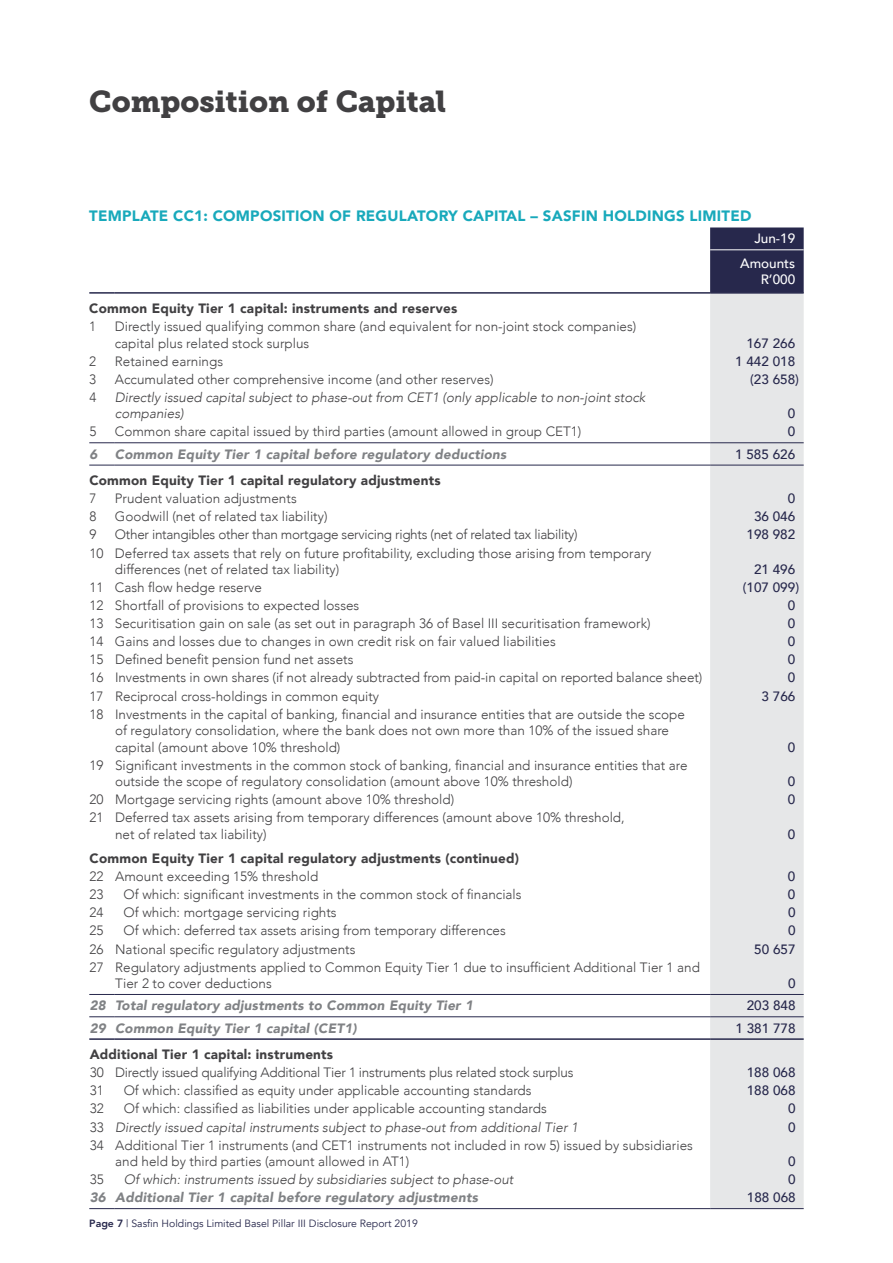
<style>
.page{position:relative;width:893px;height:1263px;background:#fff}
.page>*{position:absolute;margin:0;border:0;box-sizing:border-box;transform-origin:0 0}
.t1{font:30px "Museo Slab 900";color:#414042}
.t2{font:900 15px "Avenir";letter-spacing:.015em;color:#18a9bb}
.t3{font:300 13.5px/16.5px "Avenir";color:#414042}
.t4{font:italic 300 13.5px/16.5px "Avenir";color:#414042}
.t5{font:900 13.5px "Avenir";letter-spacing:.015em;color:#414042}
.t6{font:italic 900 13.5px "Avenir";letter-spacing:.015em;color:#808285}
.t7{font:300 13.5px "Avenir";letter-spacing:-.02em;color:#414042}
.t8{font:500 13.5px "Avenir";color:#27284c}
.t9{font:500 13.5px/24.5px "Avenir";color:#fff;text-align:right}
.t10{font:10.5px "Avenir";color:#27284c}
.s1{font-style:normal}
.s2{font-weight:800}
</style>
<div class="page">
<div style="left:710px;top:227px;width:94px;height:65px;background:#27284c"></div>
<div style="left:710px;top:294px;width:94px;height:914px;background:#e6e7e8"></div>
<hr style="left:89px;top:292px;width:26px;height:2px;background:#27284c">
<hr style="left:115px;top:292px;width:595px;height:2px;background:#27284c">
<hr style="left:710px;top:292px;width:94px;height:2px;background:#27284c">
<svg style="left:89px;top:442px;width:26px;height:1px"></svg>
<hr style="left:115px;top:442px;width:595px;height:1px;background:#27284c">
<hr style="left:710px;top:442px;width:94px;height:1px;background:#27284c">
<hr style="left:710px;top:465px;width:94px;height:1px;background:#27284c">
<svg style="left:89px;top:465px;width:26px;height:1px"></svg>
<hr style="left:115px;top:465px;width:595px;height:1px;background:#27284c">
<hr style="left:710px;top:249px;width:94px;height:1px;background:#fff">
<svg style="left:89px;top:994px;width:26px;height:1px"></svg>
<hr style="left:115px;top:994px;width:595px;height:1px;background:#27284c">
<hr style="left:710px;top:994px;width:94px;height:1px;background:#27284c">
<svg style="left:89px;top:1016px;width:26px;height:1px"></svg>
<hr style="left:115px;top:1016px;width:595px;height:1px;background:#27284c">
<hr style="left:710px;top:1016px;width:94px;height:1px;background:#27284c">
<hr style="left:89px;top:1038px;width:26px;height:2px;background:#27284c">
<hr style="left:115px;top:1038px;width:595px;height:2px;background:#27284c">
<hr style="left:710px;top:1038px;width:94px;height:2px;background:#27284c">
<svg style="left:89px;top:1208px;width:26px;height:1px"></svg>
<hr style="left:115px;top:1208px;width:595px;height:1px;background:#27284c">
<hr style="left:710px;top:1208px;width:94px;height:1px;background:#27284c">
<h1 class="t1" style="left:89px;top:84px;width:358px">Composition of Capital</h1>
<p class="t2" style="left:89px;top:203px;width:664px">TEMPLATE CC1: COMPOSITION OF REGULATORY CAPITAL – SASFIN HOLDINGS LIMITED</p>
<p class="t9" style="left:740px;top:226px;width:57px">Jun-19<br>Amounts</p>
<p class="t9" style="left:761px;top:267px;width:36px">R’000</p>
<p class="t5" style="left:89px;top:297px;width:370px">Common Equity Tier 1 capital: instruments and reserves</p>
<p class="t3" style="left:89px;top:318px;width:9px">1</p>
<p class="t3" style="left:115px;top:318px;width:523px">Directly issued qualifying common share (and equivalent for non-joint stock companies) capital plus related stock surplus</p>
<p class="t8" style="left:746px;top:331px;width:50px">167 266</p>
<p class="t3" style="left:89px;top:353px;width:9px">2</p>
<p class="t3" style="left:115px;top:353px;width:110px">Retained earnings</p>
<p class="t8" style="left:735px;top:349px;width:62px">1 442 018</p>
<p class="t3" style="left:89px;top:371px;width:9px">3</p>
<p class="t3" style="left:115px;top:371px;width:380px">Accumulated other comprehensive income (and other reserves)</p>
<p class="t8" style="left:750px;top:367px;width:50px">(23 658)</p>
<p class="t3" style="left:89px;top:389px;width:9px">4</p>
<p class="t4" style="left:115px;top:389px;width:532px">Directly issued capital subject to phase-out from CET1 (only applicable to non-joint stock companies)</p>
<p class="t8" style="left:788px;top:402px;width:9px">0</p>
<p class="t3" style="left:89px;top:423px;width:9px">5</p>
<p class="t3" style="left:115px;top:423px;width:468px">Common share capital issued by third parties (amount allowed in group CET1)</p>
<p class="t8" style="left:788px;top:420px;width:9px">0</p>
<p class="t6" style="left:89px;top:443px;width:9px">6</p>
<p class="t6" style="left:115px;top:443px;width:393px">Common Equity Tier 1 capital before regulatory deductions</p>
<p class="t8" style="left:735px;top:442px;width:62px">1 585 626</p>
<p class="t5" style="left:89px;top:469px;width:353px">Common Equity Tier 1 capital regulatory adjustments</p>
<p class="t3" style="left:89px;top:490px;width:9px">7</p>
<p class="t3" style="left:115px;top:490px;width:183px">Prudent valuation adjustments</p>
<p class="t8" style="left:788px;top:487px;width:9px">0</p>
<p class="t3" style="left:89px;top:508px;width:9px">8</p>
<p class="t3" style="left:115px;top:508px;width:214px">Goodwill (net of related tax liability)</p>
<p class="t8" style="left:754px;top:505px;width:43px">36 046</p>
<p class="t3" style="left:89px;top:527px;width:9px">9</p>
<p class="t7" style="left:115px;top:527px;width:464px">Other intangibles other than mortgage servicing rights (net of related tax liability)</p>
<p class="t8" style="left:746px;top:523px;width:50px">198 982</p>
<p class="t3" style="left:115px;top:545px;width:538px;text-indent:-26px">10 Deferred tax assets that rely on future profitability, excluding those arising from temporary differences (net of related tax liability)</p>
<p class="t8" style="left:754px;top:558px;width:43px">21 496</p>
<p class="t3" style="left:89px;top:579px;width:174px">11 Cash flow hedge reserve</p>
<p class="t8" style="left:743px;top:576px;width:58px">(107 099)</p>
<p class="t3" style="left:89px;top:597px;width:271px">12 Shortfall of provisions to expected losses</p>
<p class="t8" style="left:788px;top:594px;width:9px">0</p>
<p class="t3" style="left:89px;top:615px;width:563px">13 Securitisation gain on sale (as set out in paragraph 36 of Basel III securitisation framework)</p>
<p class="t8" style="left:788px;top:612px;width:9px">0</p>
<p class="t3" style="left:89px;top:633px;width:468px">14 Gains and losses due to changes in own credit risk on fair valued liabilities</p>
<p class="t8" style="left:788px;top:630px;width:9px">0</p>
<p class="t3" style="left:89px;top:651px;width:265px">15 Defined benefit pension fund net assets</p>
<p class="t8" style="left:788px;top:648px;width:9px">0</p>
<p class="t3" style="left:90px;top:669px;width:614px">16 Investments in own shares (if not already subtracted from paid-in capital on reported balance sheet)</p>
<p class="t8" style="left:788px;top:666px;width:9px">0</p>
<p class="t3" style="left:90px;top:688px;width:291px">17 Reciprocal cross-holdings in common equity</p>
<p class="t8" style="left:762px;top:684px;width:35px">3 766</p>
<p class="t3" style="left:115px;top:706px;width:571px;text-indent:-26px">18 Investments in the capital of banking, financial and insurance entities that are outside the scope of regulatory consolidation, where the bank does not own more than 10% of the issued share capital (amount above 10% threshold)</p>
<p class="t8" style="left:788px;top:735px;width:9px">0</p>
<p class="t3" style="left:115px;top:757px;width:574px;text-indent:-26px">19 Significant investments in the common stock of banking, financial and insurance entities that are outside the scope of regulatory consolidation (amount above 10% threshold)</p>
<p class="t8" style="left:788px;top:770px;width:9px">0</p>
<p class="t3" style="left:90px;top:791px;width:366px">20 Mortgage servicing rights (amount above 10% threshold)</p>
<p class="t8" style="left:788px;top:788px;width:9px">0</p>
<p class="t3" style="left:115px;top:809px;width:511px;text-indent:-26px">21 Deferred tax assets arising from temporary differences (amount above 10% threshold, net of related tax liability)</p>
<p class="t8" style="left:788px;top:822px;width:9px">0</p>
<p class="t5" style="left:90px;top:847px;width:431px">Common Equity Tier 1 capital regulatory adjustments (continued)</p>
<p class="t3" style="left:90px;top:868px;width:230px">22 Amount exceeding 15% threshold</p>
<p class="t8" style="left:788px;top:865px;width:9px">0</p>
<p class="t3" style="left:90px;top:886px;width:16px">23</p>
<p class="t3" style="left:124px;top:886px;width:399px">Of which: significant investments in the common stock of financials</p>
<p class="t8" style="left:788px;top:883px;width:9px">0</p>
<p class="t3" style="left:90px;top:904px;width:16px">24</p>
<p class="t3" style="left:124px;top:904px;width:215px">Of which: mortgage servicing rights</p>
<p class="t8" style="left:788px;top:901px;width:9px">0</p>
<p class="t3" style="left:90px;top:922px;width:16px">25</p>
<p class="t3" style="left:124px;top:922px;width:384px">Of which: deferred tax assets arising from temporary differences</p>
<p class="t8" style="left:788px;top:919px;width:9px">0</p>
<p class="t3" style="left:90px;top:941px;width:267px">26 National specific regulatory adjustments</p>
<p class="t8" style="left:754px;top:937px;width:43px">50 657</p>
<p class="t3" style="left:115px;top:959px;width:586px;text-indent:-26px">27 Regulatory adjustments applied to Common Equity Tier 1 due to insufficient Additional Tier 1 and<br>Tier 2 to cover deductions</p>
<p class="t8" style="left:788px;top:972px;width:9px">0</p>
<p class="t6" style="left:90px;top:994px;width:385px">28 Total regulatory adjustments to Common Equity Tier 1</p>
<p class="t8" style="left:747px;top:994px;width:50px">203 848</p>
<p class="t6" style="left:90px;top:1017px;width:269px">29 Common Equity Tier 1 capital (CET1)</p>
<p class="t8" style="left:735px;top:1016px;width:62px">1 381 778</p>
<p class="t5" style="left:90px;top:1043px;width:245px">Additional Tier 1 capital: instruments</p>
<p class="t7" style="left:90px;top:1065px;width:485px">30 Directly issued qualifying Additional Tier 1 instruments plus related stock surplus</p>
<p class="t8" style="left:747px;top:1061px;width:50px">188 068</p>
<p class="t3" style="left:90px;top:1082px;width:16px">31</p>
<p class="t3" style="left:124px;top:1082px;width:409px">Of which: classified as equity under applicable accounting standards</p>
<p class="t8" style="left:747px;top:1079px;width:50px">188 068</p>
<p class="t3" style="left:90px;top:1100px;width:16px">32</p>
<p class="t3" style="left:124px;top:1100px;width:425px">Of which: classified as liabilities under applicable accounting standards</p>
<p class="t8" style="left:788px;top:1097px;width:9px">0</p>
<p class="t4" style="left:90px;top:1119px;width:490px"><span class="s1">33</span> Directly issued capital instruments subject to phase-out from additional Tier 1</p>
<p class="t8" style="left:788px;top:1115px;width:9px">0</p>
<p class="t3" style="left:115px;top:1137px;width:579px;text-indent:-26px">34 Additional Tier 1 instruments (and CET1 instruments not included in row 5) issued by subsidiaries and held by third parties (amount allowed in AT1)</p>
<p class="t8" style="left:788px;top:1150px;width:9px">0</p>
<p class="t3" style="left:90px;top:1171px;width:16px">35</p>
<p class="t4" style="left:124px;top:1171px;width:391px">Of which: instruments issued by subsidiaries subject to phase-out</p>
<p class="t8" style="left:788px;top:1168px;width:9px">0</p>
<p class="t6" style="left:90px;top:1186px;width:390px">36 Additional Tier 1 capital before regulatory adjustments</p>
<p class="t8" style="left:747px;top:1186px;width:50px">188 068</p>
<p class="t10" style="left:89px;top:1217px;width:330px"><span class="s2">Page 7</span> | Sasfin Holdings Limited Basel Pillar III Disclosure Report 2019</p>
</div>
